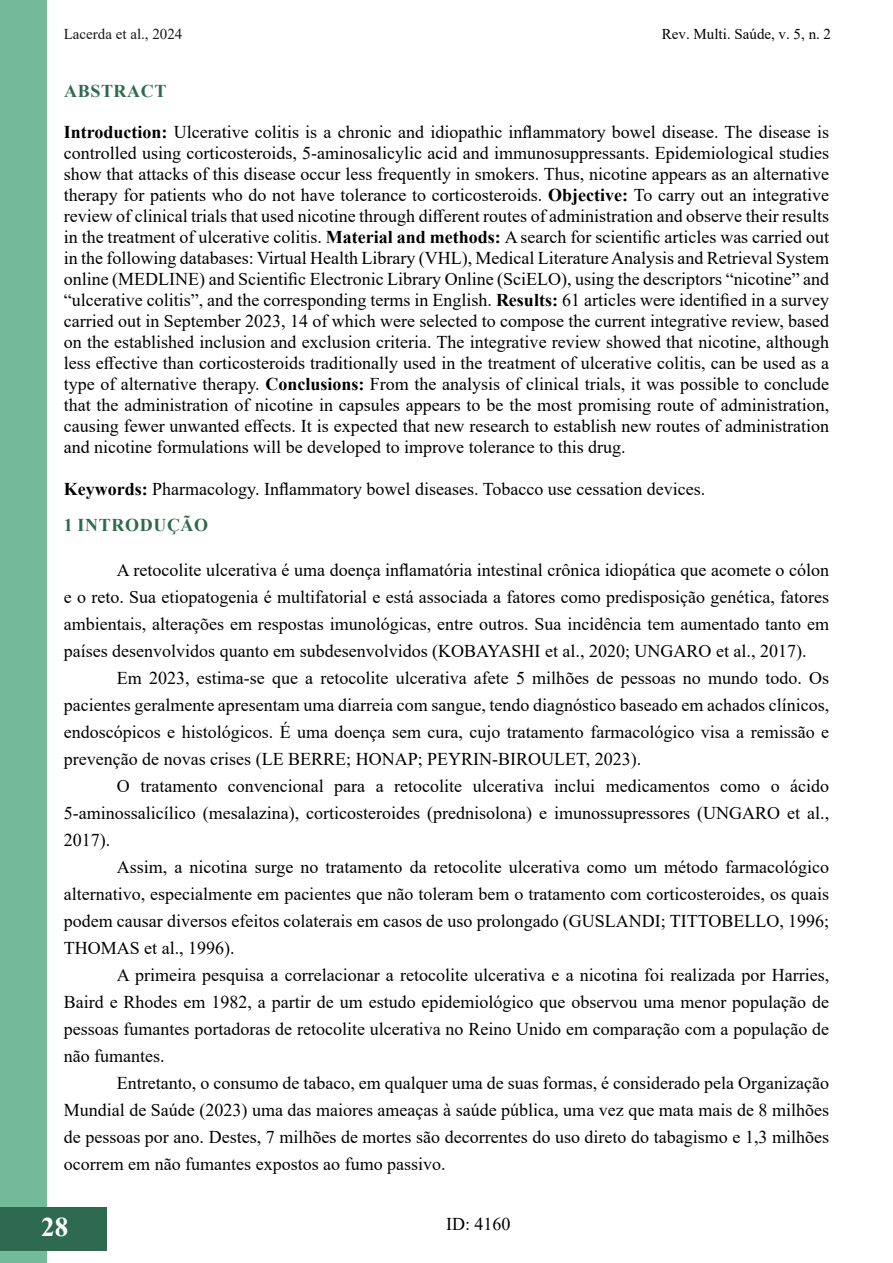
<style>
.page{position:relative;width:893px;height:1263px;background:#fff}
.page>*{position:absolute;margin:0;border:0;box-sizing:border-box;transform-origin:0 0}
.t1{font:700 27px "Times New Roman";color:#fff}
.t2{font:18px/27px "Times New Roman";color:#000;text-align:justify}
.t3{font:700 18px "Times New Roman";letter-spacing:.035em;color:#2d6a4f}
.t4{font:15px "Times New Roman";color:#000}
.t5{font:15px "Times New Roman";color:#181717}
.s1{font-weight:700}
.s2{font-weight:700;color:#2d6a4f}
</style>
<div class="page">
<div style="left:0;top:0;width:47px;height:1262px;background:#73ba9b"></div>
<hr style="left:892px;top:1207px;width:1px;height:43px;background:#2d6a4f">
<div style="left:0;top:1207px;width:106px;height:43px;background:#2d6a4f"></div>
<p class="t5" style="left:64px;top:24px;width:120px">Lacerda et al., 2024</p>
<p class="t4" style="left:662px;top:24px;width:171px">Rev. Multi. Saúde, v. 5, n. 2</p>
<p class="t3" style="left:64px;top:78px;width:104px">ABSTRACT</p>
<p class="t2" style="left:64px;top:121px;width:767px;line-height:21px"><span class="s1">Introduction:</span> Ulcerative colitis is a chronic and idiopathic inflammatory bowel disease. The disease is controlled using corticosteroids, 5-aminosalicylic acid and immunosuppressants. Epidemiological studies show that attacks of this disease occur less frequently in smokers. Thus, nicotine appears as an alternative therapy for patients who do not have tolerance to corticosteroids. <span class="s1">Objective:</span> To carry out an integrative review of clinical trials that used nicotine through different routes of administration and observe their results in the treatment of ulcerative colitis. <span class="s1">Material and methods:</span> A search for scientific articles was carried out in the following databases: Virtual Health Library (VHL), Medical Literature Analysis and Retrieval System online (MEDLINE) and Scientific Electronic Library Online (SciELO), using the descriptors “nicotine” and “ulcerative colitis”, and the corresponding terms in English. <span class="s1">Results:</span> 61 articles were identified in a survey carried out in September 2023, 14 of which were selected to compose the current integrative review, based on the established inclusion and exclusion criteria. The integrative review showed that nicotine, although less effective than corticosteroids traditionally used in the treatment of ulcerative colitis, can be used as a type of alternative therapy. <span class="s1">Conclusions:</span> From the analysis of clinical trials, it was possible to conclude that the administration of nicotine in capsules appears to be the most promising route of administration, causing fewer unwanted effects. It is expected that new research to establish new routes of administration and nicotine formulations will be developed to improve tolerance to this drug.</p>
<p class="t2" style="left:64px;top:470px;width:643px;line-height:36px"><span class="s1">Keywords:</span> Pharmacology. Inflammatory bowel diseases. Tobacco use cessation devices.<br><span class="s2">1 INTRODUÇÃO</span></p>
<p class="t2" style="left:64px;top:556px;width:767px;text-indent:53px">A retocolite ulcerativa é uma doença inflamatória intestinal crônica idiopática que acomete o cólon e o reto. Sua etiopatogenia é multifatorial e está associada a fatores como predisposição genética, fatores ambientais, alterações em respostas imunológicas, entre outros. Sua incidência tem aumentado tanto em países desenvolvidos quanto em subdesenvolvidos (KOBAYASHI et al., 2020; UNGARO et al., 2017).</p>
<p class="t2" style="left:64px;top:664px;width:767px;text-indent:53px">Em 2023, estima-se que a retocolite ulcerativa afete 5 milhões de pessoas no mundo todo. Os pacientes geralmente apresentam uma diarreia com sangue, tendo diagnóstico baseado em achados clínicos, endoscópicos e histológicos. É uma doença sem cura, cujo tratamento farmacológico visa a remissão e prevenção de novas crises (LE BERRE; HONAP; PEYRIN-BIROULET, 2023).</p>
<p class="t2" style="left:64px;top:772px;width:767px;text-indent:53px">O tratamento convencional para a retocolite ulcerativa inclui medicamentos como o ácido 5-aminossalicílico (mesalazina), corticosteroides (prednisolona) e imunossupressores (UNGARO et al., 2017).</p>
<p class="t2" style="left:64px;top:853px;width:767px;text-indent:53px">Assim, a nicotina surge no tratamento da retocolite ulcerativa como um método farmacológico alternativo, especialmente em pacientes que não toleram bem o tratamento com corticosteroides, os quais podem causar diversos efeitos colaterais em casos de uso prolongado (GUSLANDI; TITTOBELLO, 1996; THOMAS et al., 1996).</p>
<p class="t2" style="left:64px;top:961px;width:767px;text-indent:53px">A primeira pesquisa a correlacionar a retocolite ulcerativa e a nicotina foi realizada por Harries, Baird e Rhodes em 1982, a partir de um estudo epidemiológico que observou uma menor população de pessoas fumantes portadoras de retocolite ulcerativa no Reino Unido em comparação com a população de não fumantes.</p>
<p class="t2" style="left:64px;top:1069px;width:767px;text-indent:53px">Entretanto, o consumo de tabaco, em qualquer uma de suas formas, é considerado pela Organização Mundial de Saúde (2023) uma das maiores ameaças à saúde pública, uma vez que mata mais de 8 milhões de pessoas por ano. Destes, 7 milhões de mortes são decorrentes do uso direto do tabagismo e 1,3 milhões ocorrem em não fumantes expostos ao fumo passivo.</p>
<h1 class="t1" style="left:41px;top:1207px;width:29px">28</h1>
<p class="t2" style="left:446px;top:1210px;width:66px">ID: 4160</p>
</div>
